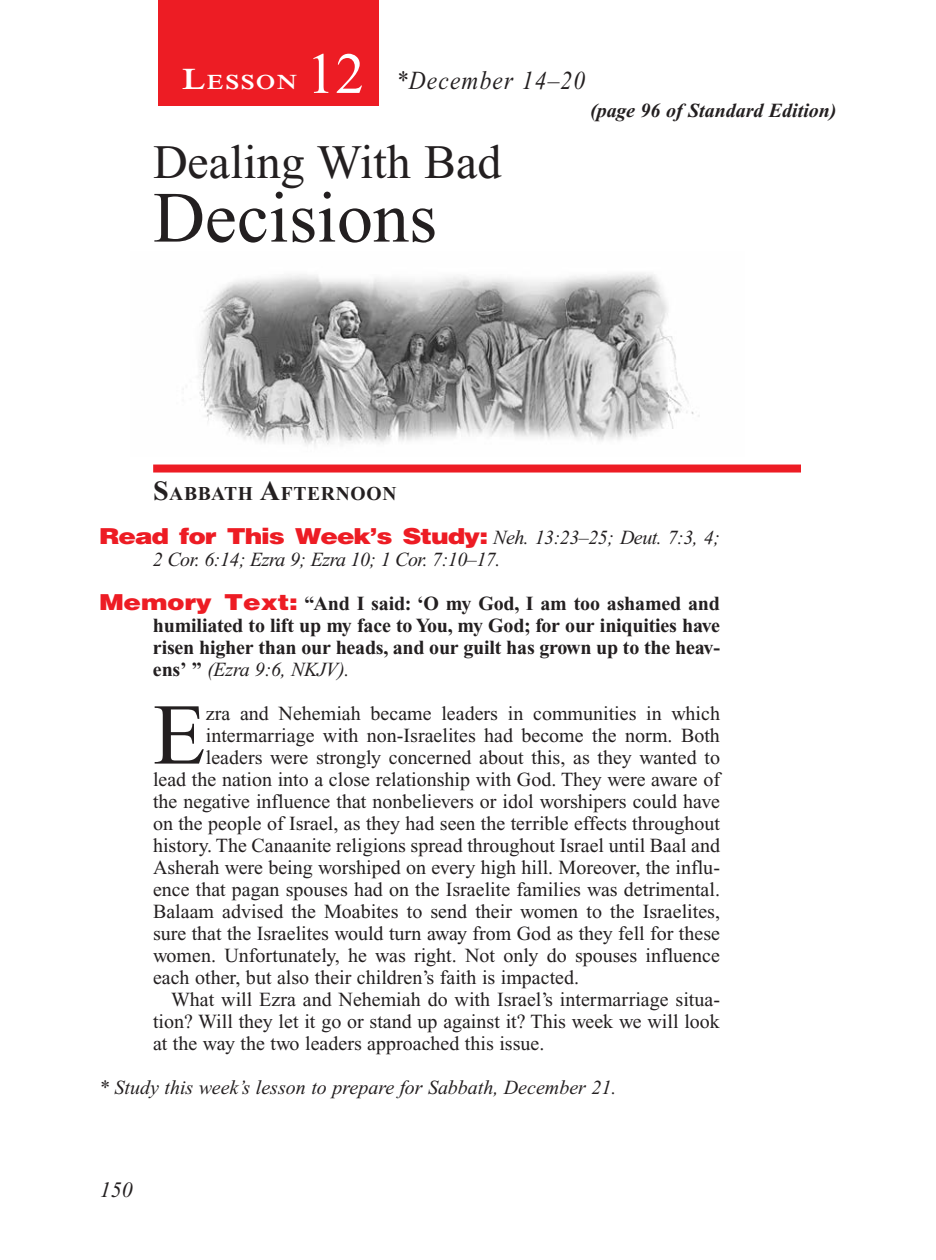
<style>
.page{position:relative;width:936px;height:1260px;background:#fff}
.page>*{position:absolute;margin:0;border:0;box-sizing:border-box;transform-origin:0 0}
.Body_Drop_Cap{font:86.4px "Times New Roman PS Std";color:#231f20}
.Lesson_Head_SA{font:72px "Times New Roman PS Std";color:#231f20}
.Lesson_Number{font:58px "Times New Roman PS Std";color:#fff}
.Lesson_Head_SA-2{font:48px "Times New Roman PS Std";color:#231f20}
.Lesson_Dates{font:italic 26px "Times New Roman PS Std";letter-spacing:.05em;color:#231f20;scale:.9 1}
.PageNumbers{font:italic 22px "Times New Roman PS Std";color:#231f20}
.Lesson_Start_Head{font:600 21px "Times NRMT Std";letter-spacing:.07em;color:#fff;scale:1.1 1}
.Body_Drop_Cap-2{font:20px "Times New Roman PS Std";color:#231f20}
.Question{font:700 20px/22px "Times New Roman PS Std";letter-spacing:-.01em;color:#231f20;text-align:justify}
.Body{font:20px/22px "Times New Roman PS Std";color:#231f20;text-align:justify}
.Question-2{font:italic 20px/22px "Times New Roman PS Std";letter-spacing:-.025em;color:#231f20}
.Question-3{font:italic 20px "Times New Roman PS Std";color:#231f20}
.Page_from_SE{font:italic 700 20px "Times New Roman PS Std";color:#231f20}
.Sabbath_Afternoon_He{font:700 19.6px "Times New Roman PS Std";letter-spacing:.035em;color:#231f20}
.s1{font-size:30px}
.s2{font-size:28px}
.s3{font-family:"Helvetica LT Std";font-weight:900;font-style:normal;font-size:22px;color:#ed1c24}
.s4{font-family:"Helvetica LT Std";font-weight:900;font-size:22px;color:#ed1c24}
.s5{font-weight:400;font-style:italic}
</style>
<div class="page">
<div style="left:158px;top:1px;width:221px;height:105px;background:#ed1c24"></div>
<div style="left:153px;top:465px;width:648px;height:8px;background:#ed1c24"></div>
<img style="left:198px;top:273px;width:502px;height:172px">
<p class="Lesson_Number" style="left:306px;top:42px;width:59px">12</p>
<p class="Lesson_Start_Head" style="left:182px;top:70px;width:106px"><span class="s1">L</span>ESSON</p>
<p class="Lesson_Dates" style="left:396px;top:66px;width:212px">*December 14–20</p>
<p class="Lesson_Head_SA-2" style="left:153px;top:135px;width:350px">Dealing With Bad</p>
<p class="Lesson_Head_SA" style="left:153px;top:178px;width:285px">Decisions</p>
<p class="Page_from_SE" style="left:590px;top:100px;width:248px">(page 96 of Standard Edition)</p>
<p class="Sabbath_Afternoon_He" style="left:153px;top:482px;width:245px"><span class="s2">S</span>ABBATH <span class="s2">A</span>FTERNOON</p>
<p class="Question-2" style="left:153px;top:526px;width:569px;text-indent:-54px"><span class="s3">Read for This Week’s Study:</span> Neh. 13:23–25; Deut. 7:3, 4;<br>2 Cor. 6:14; Ezra 9; Ezra 10; 1 Cor. 7:10–17.</p>
<p class="Question" style="left:153px;top:592px;width:569px;text-indent:-54px"><span class="s4">Memory Text:</span> “And I said: ‘O my God, I am too ashamed and humiliated to lift up my face to You, my God; for our iniquities have risen higher than our heads, and our guilt has grown up to the heav&shy;ens’ ” <span class="s5">(Ezra 9:6, NKJV).</span></p>
<p class="Body_Drop_Cap" style="left:153px;top:688px;width:54px">E</p>
<p class="Body_Drop_Cap-2" style="left:206px;top:702px;width:516px">zra and Nehemiah became leaders in communities in which</p>
<p class="Body_Drop_Cap-2" style="left:206px;top:724px;width:516px">intermarriage with non-Israelites had become the norm. Both</p>
<p class="Body_Drop_Cap-2" style="left:206px;top:746px;width:516px">leaders were strongly concerned about this, as they wanted to</p>
<p class="Body_Drop_Cap-2" style="left:153px;top:768px;width:569px">lead the nation into a close relationship with God. They were aware of</p>
<p class="Body_Drop_Cap-2" style="left:153px;top:790px;width:568px">the negative influence that nonbelievers or idol worshipers could have</p>
<p class="Body_Drop_Cap-2" style="left:153px;top:812px;width:569px">on the people of Israel, as they had seen the terrible effects throughout</p>
<p class="Body_Drop_Cap-2" style="left:153px;top:834px;width:569px">history. The Canaanite religions spread throughout Israel until Baal and</p>
<p class="Body_Drop_Cap-2" style="left:153px;top:856px;width:568px">Asherah were being worshiped on every high hill. Moreover, the influ-</p>
<p class="Body_Drop_Cap-2" style="left:153px;top:878px;width:568px">ence that pagan spouses had on the Israelite families was detrimental.</p>
<p class="Body_Drop_Cap-2" style="left:153px;top:900px;width:569px">Balaam advised the Moabites to send their women to the Israelites,</p>
<p class="Body_Drop_Cap-2" style="left:153px;top:922px;width:569px">sure that the Israelites would turn away from God as they fell for these</p>
<p class="Body_Drop_Cap-2" style="left:153px;top:944px;width:568px">women. Unfortunately, he was right. Not only do spouses influence</p>
<p class="Body_Drop_Cap-2" style="left:153px;top:966px;width:428px">each other, but also their children’s faith is impacted.</p>
<p class="Body" style="left:153px;top:988px;width:568px;text-indent:18px">What will Ezra and Nehemiah do with Israel’s intermarriage situa&shy;tion? Will they let it go or stand up against it? This week we will look at the way the two leaders approached this issue.</p>
<p class="Question-3" style="left:99px;top:1076px;width:519px">* Study this week’s lesson to prepare for Sabbath, December 21.</p>
<p class="PageNumbers" style="left:100px;top:1178px;width:34px">150</p>
</div>
